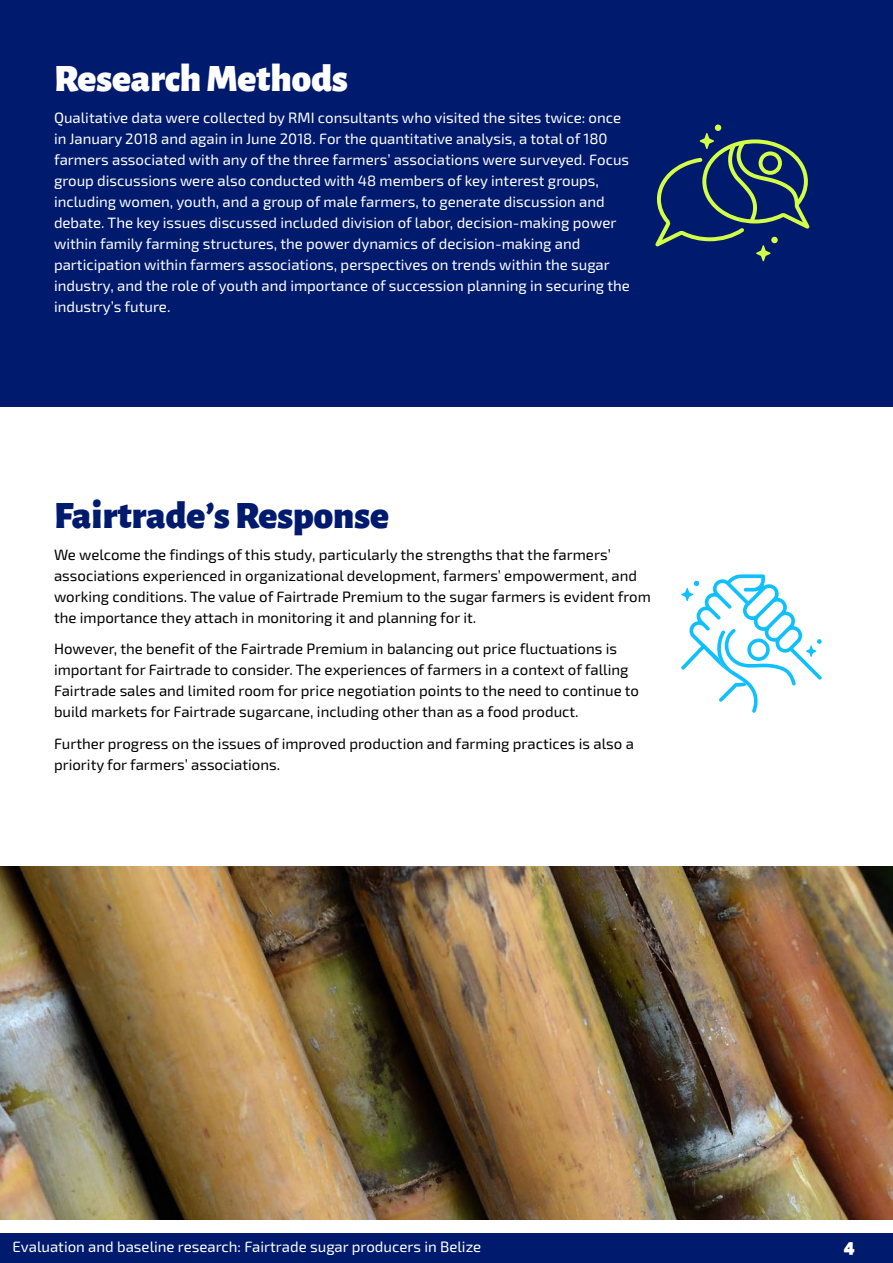
<style>
.page{position:relative;width:893px;height:1263px;background:#fff}
.page>*{position:absolute;margin:0;border:0;box-sizing:border-box;transform-origin:0 0}
.t1{font:900 39px "Alegreya Sans";color:#001b6e}
.t2{font:900 39px "Alegreya Sans";color:#fff}
.t3{font:900 21px "Alegreya Sans";color:#fff}
.t4{font:15px/21px "Exo 2";color:#fff}
.t5{font:15px/21px "Exo 2";color:#000}
</style>
<div class="page">
<div style="left:0;top:1233px;width:893px;height:30px;background:#001b6e"></div>
<div style="left:0;top:0;width:893px;height:407px;background:#001b6e"></div>
<svg style="left:655px;top:124px;width:155px;height:137px"></svg>
<svg style="left:681px;top:574px;width:141px;height:139px"></svg>
<img style="left:0;top:866px;width:893px;height:353px">
<h1 class="t2" style="left:54px;top:47px;width:295px">Research Methods</h1>
<p class="t4" style="left:54px;top:107px;width:577px">Qualitative data were collected by RMI consultants who visited the sites twice: once in January 2018 and again in June 2018. For the quantitative analysis, a total of 180 farmers associated with any of the three farmers’ associations were surveyed. Focus group discussions were also conducted with 48 members of key interest groups, including women, youth, and a group of male farmers, to generate discussion and debate. The key issues discussed included division of labor, decision-making power within family farming structures, the power dynamics of decision-making and participation within farmers associations, perspectives on trends within the sugar industry, and the role of youth and importance of succession planning in securing the industry’s future.</p>
<h1 class="t1" style="left:54px;top:484px;width:336px">Fairtrade’s Response</h1>
<p class="t5" style="left:54px;top:544px;width:598px">We welcome the findings of this study, particularly the strengths that the farmers’ associations experienced in organizational development, farmers’ empowerment, and working conditions. The value of Fairtrade Premium to the sugar farmers is evident from the importance they attach in monitoring it and planning for it.</p>
<p class="t5" style="left:54px;top:639px;width:586px">However, the benefit of the Fairtrade Premium in balancing out price fluctuations is important for Fairtrade to consider. The experiences of farmers in a context of falling Fairtrade sales and limited room for price negotiation points to the need to continue to build markets for Fairtrade sugarcane, including other than as a food product.</p>
<p class="t5" style="left:54px;top:733px;width:581px">Further progress on the issues of improved production and farming practices is also a priority for farmers’ associations.</p>
<p class="t4" style="left:13px;top:1236px;width:470px">Evaluation and baseline research: Fairtrade sugar producers in Belize</p>
<h2 class="t3" style="left:844px;top:1230px;width:13px">4</h2>
</div>
